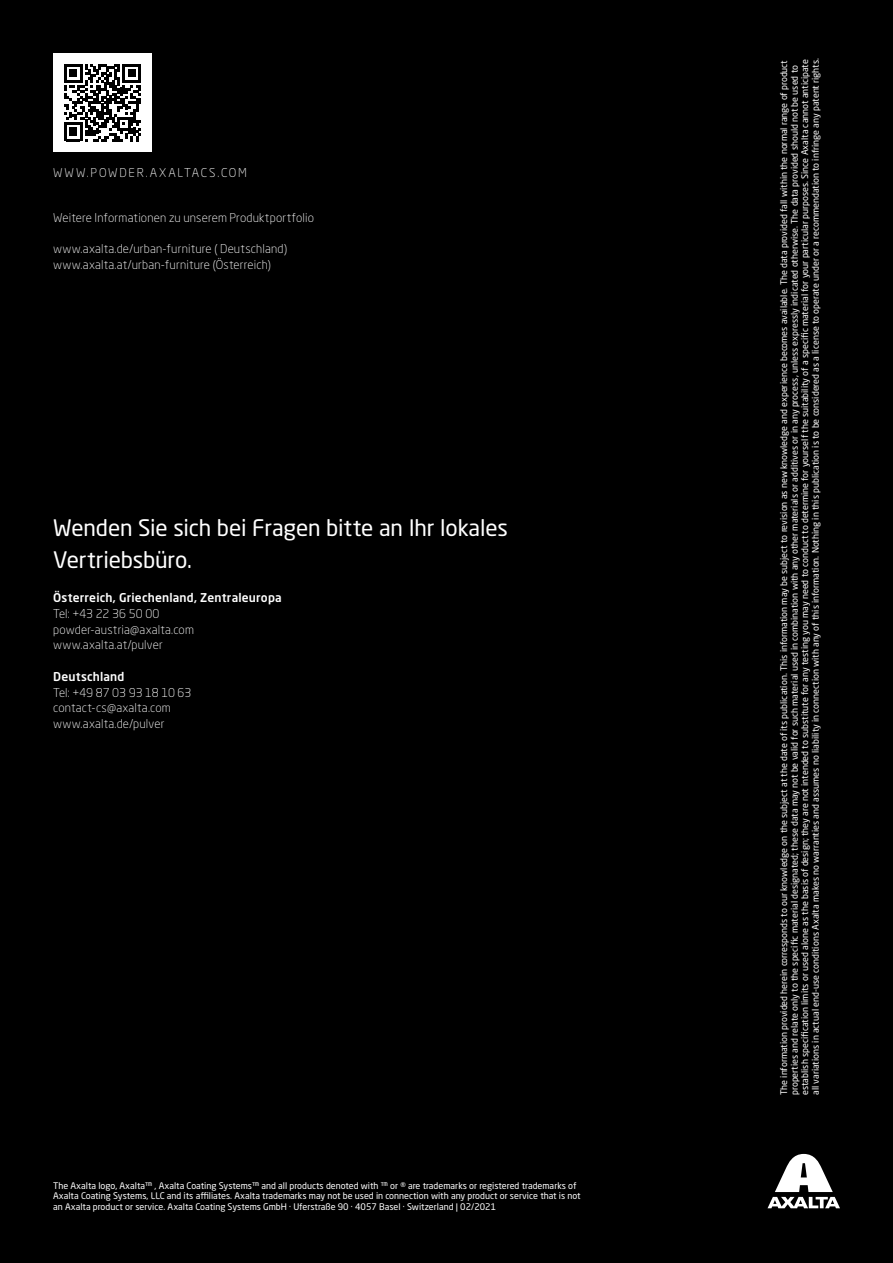
<style>
.page{position:relative;width:893px;height:1263px;background:#000}
.page>*{position:absolute;margin:0;border:0;box-sizing:border-box;transform-origin:0 0}
.t1{font:22.5px/31.5px "Neo Sans Pro";letter-spacing:-.01em;color:#fff}
.t2{font:300 12px/15.8px "Neo Sans Pro";letter-spacing:.015em;color:#fff}
.t3{font:500 12px "Neo Sans Pro";letter-spacing:.015em;color:#fff}
.t4{font:300 12px "Neo Sans Pro";letter-spacing:.145em;color:#fff}
.t5{font:9px/10.5px "Neo Sans Pro";color:#fff}
</style>
<div class="page">
<svg style="left:767px;top:1154px;width:73px;height:54px"></svg>
<div style="left:53px;top:53px;width:99px;height:99px;background:#fff"></div>
<svg style="left:64px;top:64px;width:77px;height:77px"></svg>
<h2 class="t4" style="left:53px;top:166px;width:195px">WWW.POWDER.AXALTACS.COM</h2>
<h2 class="t2" style="left:53px;top:209px;width:262px">Weitere Informationen zu unserem Produktportfolio</h2>
<h2 class="t2" style="left:53px;top:241px;width:236px">www.axalta.de/urban-furniture ( Deutschland) www.axalta.at/urban-furniture (Österreich)</h2>
<h1 class="t1" style="left:53px;top:512px;width:456px">Wenden Sie sich bei Fragen bitte an Ihr lokales<br>Vertriebsbüro.</h1>
<h2 class="t3" style="left:53px;top:590px;width:230px">Österreich, Griechenland, Zentraleuropa</h2>
<h2 class="t2" style="left:53px;top:606px;width:142px">Tel: +43 22 36 50 00 powder-austria@axalta.com www.axalta.at/pulver</h2>
<h2 class="t3" style="left:53px;top:669px;width:73px">Deutschland</h2>
<h2 class="t2" style="left:53px;top:684px;width:140px">Tel: +49 87 03 93 18 10 63 contact-cs@axalta.com www.axalta.de/pulver</h2>
<p class="t5" style="left:53px;top:1180px;width:529px">The Axalta logo, Axalta™ , Axalta Coating Systems™ and all products denoted with ™ or ® are trademarks or registered trademarks of<br>Axalta Coating Systems, LLC and its affiliates. Axalta trademarks may not be used in connection with any product or service that is not an Axalta product or service. Axalta Coating Systems GmbH · Uferstraße 90 · 4057 Basel · Switzerland | 02/2021</p>
<p class="t5" style="left:778px;top:1095px;width:1038px;rotate:-90deg">The information provided herein corresponds to our knowledge on the subject at the date of its publication. This information may be subject to revision as new knowledge and experience becomes available. The data provided fall within the normal range of product properties and relate only to the specific material designated; these data may not be valid for such material used in combination with any other materials or additives or in any process, unless expressly indicated otherwise. The data provided should not be used to establish specification limits or used alone as the basis of design; they are not intended to substitute for any testing you may need to conduct to determine for yourself the suitability of a specific material for your particular purposes. Since Axalta cannot anticipate all variations in actual end-use conditions Axalta makes no warranties and assumes no liability in connection with any of this information. Nothing in this publication is to be considered as a license to operate under or a recommendation to infringe any patent rights.</p>
</div>
